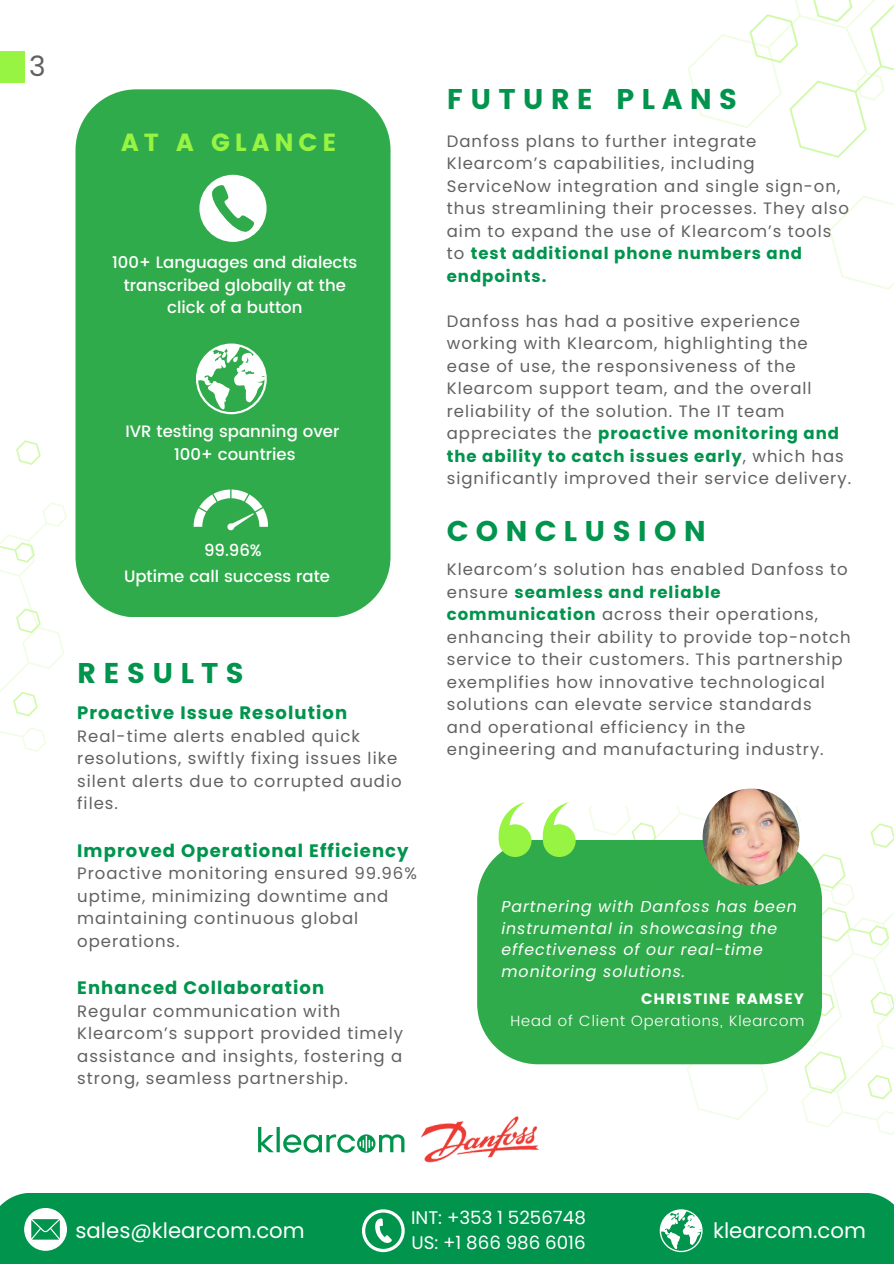
<style>
.page{position:relative;width:894px;height:1264px;background:#fff}
.page>*{position:absolute;margin:0;border:0;box-sizing:border-box;transform-origin:0 0}
.t1{font:28.5px "Poppins";letter-spacing:.25em;color:#00944d}
.t2{font:27.9px "Poppins";color:#616161}
.t3{font:24.75px "Poppins";letter-spacing:.2em;color:#98f442}
.t4{font:21.15px "Poppins";color:#fff}
.t5{font:18.3px/24.8px "Poppins";color:#fff}
.t6{font:700 18px "Poppins";letter-spacing:.06em;color:#00944d}
.t7{font:16.5px/22.5px "Poppins";letter-spacing:.06em;color:#616161}
.t8{font:500 16.5px/22.5px "Poppins";color:#fff;text-align:center}
.t9{font:italic 15.75px/21.3px "Poppins";letter-spacing:.06em;color:#fff}
.t10{font:15px "Poppins";letter-spacing:.06em;color:#fff}
.t11{font:300 14.85px "Poppins";letter-spacing:.06em;color:#fff}
.s1{font-weight:700;color:#00944d}
</style>
<div class="page">
<svg style="left:829px;top:826px;width:64px;height:308px"></svg>
<svg style="left:829px;top:823px;width:60px;height:182px"></svg>
<div style="left:477px;top:839px;width:344px;height:225px;background:#30ab4b;border-radius:61px"></div>
<svg style="left:0;top:440px;width:66px;height:311px"></svg>
<svg style="left:829px;top:195px;width:64px;height:95px"></svg>
<svg style="left:687px;top:0;width:206px;height:158px"></svg>
<div style="left:0;top:1193px;width:893px;height:70px;background:#00944d"></div>
<svg style="left:24px;top:1207px;width:43px;height:43px"></svg>
<svg style="left:362px;top:1209px;width:42px;height:42px"></svg>
<svg style="left:659px;top:1209px;width:43px;height:42px"></svg>
<div style="left:75px;top:89px;width:315px;height:528px;background:#30ab4b;border-radius:61px"></div>
<div style="left:0;top:51px;width:24px;height:32px;background:#98f442"></div>
<svg style="left:258px;top:1126px;width:16px;height:26px"></svg>
<svg style="left:276px;top:1126px;width:4px;height:26px"></svg>
<svg style="left:283px;top:1134px;width:79px;height:18px"></svg>
<img style="left:702px;top:788px;width:97px;height:97px;border-radius:50%">
<svg style="left:498px;top:802px;width:33px;height:55px"></svg>
<svg style="left:542px;top:802px;width:33px;height:55px"></svg>
<svg style="left:193px;top:489px;width:75px;height:42px"></svg>
<svg style="left:196px;top:343px;width:71px;height:71px"></svg>
<svg style="left:199px;top:175px;width:67px;height:67px"></svg>
<img style="left:362px;top:1116px;width:236px;height:91px">
<p class="t2" style="left:29px;top:47px;width:18px">3</p>
<p class="t3" style="left:121px;top:128px;width:217px">AT A GLANCE</p>
<h5 class="t8" style="left:112px;top:251px;width:247px">100+ Languages and dialects transcribed globally at the click of a button</h5>
<p class="t8" style="left:125px;top:420px;width:215px">IVR testing spanning over<br>100+ countries</p>
<h5 class="t8" style="left:204px;top:539px;width:59px">99.96%</h5>
<h6 class="t8" style="left:124px;top:564px;width:207px">Uptime call success rate</h6>
<p class="t1" style="left:77px;top:656px;width:168px">RESULTS</p>
<p class="t6" style="left:77px;top:700px;width:271px">Proactive Issue Resolution</p>
<p class="t7" style="left:77px;top:724px;width:326px">Real-time alerts enabled quick resolutions, swiftly fixing issues like silent alerts due to corrupted audio files.</p>
<p class="t6" style="left:77px;top:837px;width:333px">Improved Operational Efficiency</p>
<p class="t7" style="left:77px;top:862px;width:341px">Proactive monitoring ensured 99.96% uptime, minimizing downtime and maintaining continuous global operations.</p>
<p class="t6" style="left:77px;top:975px;width:248px">Enhanced Collaboration</p>
<p class="t7" style="left:77px;top:999px;width:327px">Regular communication with Klearcom’s support provided timely assistance and insights, fostering a strong, seamless partnership.</p>
<h6 class="t1" style="left:446px;top:83px;width:292px">FUTURE PLANS</h6>
<p class="t7" style="left:446px;top:130px;width:403px">Danfoss plans to further integrate Klearcom’s capabilities, including ServiceNow integration and single sign-on, thus streamlining their processes. They also aim to expand the use of Klearcom’s tools to <span class="s1">test additional phone numbers and endpoints.</span></p>
<h1 class="t7" style="left:446px;top:310px;width:405px">Danfoss has had a positive experience working with Klearcom, highlighting the ease of use, the responsiveness of the Klearcom support team, and the overall reliability of the solution. The IT team appreciates the <span class="s1">proactive monitoring and the ability to catch issues early</span>, which has significantly improved their service delivery.</h1>
<h6 class="t1" style="left:446px;top:515px;width:260px">CONCLUSION</h6>
<h2 class="t7" style="left:446px;top:558px;width:405px">Klearcom’s solution has enabled Danfoss to ensure <span class="s1">seamless and reliable communication</span> across their operations, enhancing their ability to provide top-notch service to their customers. This partnership exemplifies how innovative technological solutions can elevate service standards<br>and operational efficiency in the engineering and manufacturing industry.</h2>
<h1 class="t9" style="left:501px;top:896px;width:297px">Partnering with Danfoss has been instrumental in showcasing the effectiveness of our real-time monitoring solutions.</h1>
<p class="t10" style="left:641px;top:989px;width:165px">CHRISTINE RAMSEY</p>
<p class="t11" style="left:510px;top:1012px;width:295px">Head of Client Operations, Klearcom</p>
<h5 class="t5" style="left:411px;top:1205px;width:176px">INT: +353 1 5256748<br>US: +1 866 986 6016</h5>
<p class="t4" style="left:75px;top:1215px;width:231px">sales@klearcom.com</p>
<h5 class="t4" style="left:712px;top:1215px;width:154px">klearcom.com</h5>
</div>
